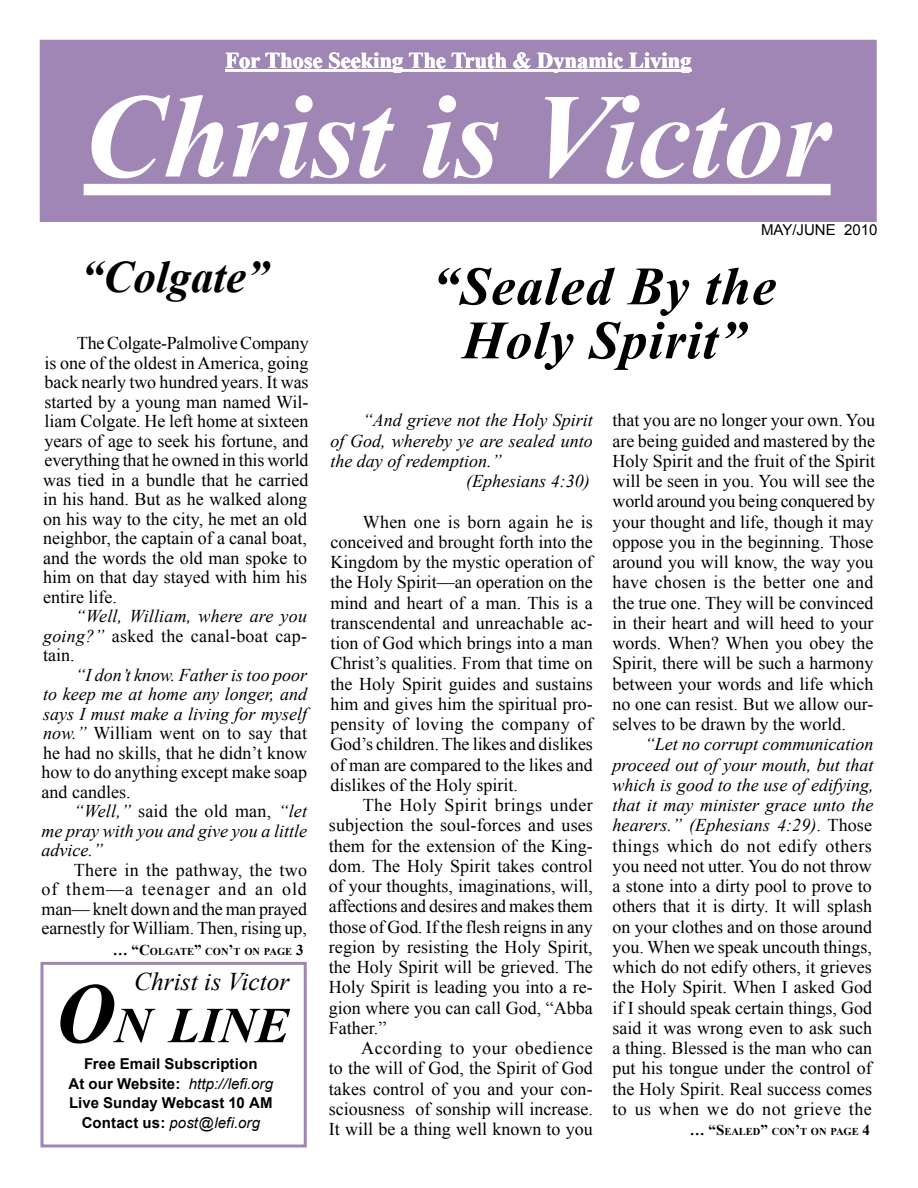
<style>
.page{position:relative;width:918px;height:1188px;background:#fff}
.page>*{position:absolute;margin:0;border:0;box-sizing:border-box;transform-origin:0 0}
.t1{font:italic 700 120px "Times New Roman";color:#fff}
.t2{font:italic 700 54px/54px "Times New Roman";letter-spacing:.02em;color:#000;text-align:center}
.t3{font:italic 700 50.4px "Times New Roman";color:#000}
.t4{font:italic 700 45px "Times New Roman";color:#000}
.t5{font:italic 25.5px "Times New Roman";color:#000}
.t6{font:700 22.5px "Times New Roman";color:#fff}
.t7{font:18px/20.2px "Times New Roman";color:#000;text-align:justify}
.t8{font:italic 18px/19.5px "Times New Roman";color:#000;text-align:justify}
.t9{font:700 15px/19.5px "Arial";letter-spacing:.01em;color:#000;text-align:center}
.t10{font:15px "Arial";color:#000}
.t11{font:700 10.5px "Times New Roman";color:#000}
.s1{font-style:normal}
.s2{font-style:italic}
.s3{font-size:15px}
.s4{font-size:85.5px}
.s5{font-weight:400;font-style:italic}
</style>
<div class="page">
<div style="left:40px;top:40px;width:836px;height:181px;background:#a086b5"></div>
<div style="left:40px;top:40px;width:837px;height:182px;border:2px solid #a086b5"></div>
<div style="left:40px;top:962px;width:267px;height:186px;border:3px solid #a086b5"></div>
<div style="left:84px;top:184px;width:747px;height:11px;background:#fff"></div>
<hr style="left:225px;top:69px;width:466px;height:3px;background:#fff">
<hr style="left:226px;top:69px;width:466px;height:3px;background:#fff">
<p class="t6" style="left:225px;top:45px;width:468px">For Those Seeking The Truth &amp; Dynamic Living</p>
<h1 class="t1" style="left:84px;top:53px;width:748px">Christ is Victor</h1>
<h3 class="t4" style="left:81px;top:246px;width:189px">“Colgate”</h3>
<p class="t7" style="left:43px;top:333px;width:267px;line-height:19.5px;text-indent:34px">The Colgate-Palmolive Company is one of the oldest in America, going back nearly two hundred years. It was started by a young man named Wil&shy;liam Colgate. He left home at sixteen years of age to seek his fortune, and everything that he owned in this world was tied in a bundle that he carried in his hand. But as he walked along on his way to the city, he met an old neighbor, the captain of a canal boat, and the words the old man spoke to him on that day stayed with him his entire life.</p>
<p class="t8" style="left:43px;top:606px;width:265px;text-indent:32px">“Well, William, where are you going?” <span class="s1">asked the canal-boat cap&shy;tain.</span></p>
<p class="t7" style="left:42px;top:665px;width:267px;line-height:19.5px;text-indent:34px"><span class="s2">“I don’t know. Father is too poor to keep me at home any longer, and says I must make a living for myself now.”</span> William went on to say that he had no skills, that he didn’t know how to do anything except make soap and candles.</p>
<p class="t8" style="left:42px;top:801px;width:267px;text-indent:32px">“Well,” <span class="s1">said the old man,</span> “let me pray with you and give you a little advice.”</p>
<p class="t7" style="left:42px;top:860px;width:267px;line-height:19.5px;text-indent:32px">There in the pathway, the two of them—a teenager and an old man— knelt down and the man prayed earnestly for William. Then, rising up,</p>
<p class="t11" style="left:113px;top:944px;width:192px"><span class="s3">… “C</span>OLGATE<span class="s3">”</span> CON<span class="s3">’</span>T ON PAGE <span class="s3">3</span></p>
<h3 class="t5" style="left:134px;top:964px;width:157px">Christ is Victor</h3>
<h3 class="t3" style="left:56px;top:990px;width:235px"><span class="s4">O</span>N LINE</h3>
<p class="t9" style="left:69px;top:1055px;width:206px">Free Email Subscription<br>At our Website: <span class="s5">http://lefi.org<br></span>Live Sunday Webcast 10 AM<br>Contact us: <span class="s5">post@lefi.org</span></p>
<p class="t10" style="left:761px;top:220px;width:118px">MAY/JUNE 2010</p>
<h2 class="t2" style="left:432px;top:258px;width:346px">“Sealed By the<br>Holy Spirit”</h2>
<p class="t8" style="left:363px;top:410px;width:232px">“And grieve not the Holy Spirit</p>
<p class="t8" style="left:330px;top:431px;width:264px">of God, whereby ye are sealed unto</p>
<p class="t8" style="left:330px;top:451px;width:173px">the day of redemption.”</p>
<p class="t8" style="left:466px;top:471px;width:125px">(Ephesians 4:30)</p>
<p class="t7" style="left:330px;top:511px;width:264px;text-indent:32px">When one is born again he is conceived and brought forth into the Kingdom by the mystic operation of the Holy Spirit—an operation on the mind and heart of a man. This is a transcendental and unreachable ac&shy;tion of God which brings into a man Christ’s qualities. From that time on the Holy Spirit guides and sustains him and gives him the spiritual pro&shy;pensity of loving the company of God’s children. The likes and dislikes of man are compared to the likes and dislikes of the Holy spirit.</p>
<p class="t7" style="left:329px;top:795px;width:266px;text-indent:34px">The Holy Spirit brings under subjection the soul-forces and uses them for the extension of the King&shy;dom. The Holy Spirit takes control of your thoughts, imaginations, will, affections and desires and makes them those of God. If the flesh reigns in any region by resisting the Holy Spirit, the Holy Spirit will be grieved. The Holy Spirit is leading you into a re&shy;gion where you can call God, “Abba Father.”</p>
<p class="t7" style="left:329px;top:1038px;width:266px;text-indent:32px">According to your obedience to the will of God, the Spirit of God takes control of you and your con&shy;sciousness of sonship will increase.<br>It will be a thing well known to you</p>
<p class="t7" style="left:613px;top:410px;width:264px">that you are no longer your own. You are being guided and mastered by the Holy Spirit and the fruit of the Spirit will be seen in you. You will see the world around you being conquered by your thought and life, though it may oppose you in the beginning. Those around you will know, the way you have chosen is the better one and the true one. They will be convinced in their heart and will heed to your words. When? When you obey the Spirit, there will be such a harmony between your words and life which no one can resist. But we allow our&shy;selves to be drawn by the world.</p>
<p class="t7" style="left:613px;top:734px;width:263px;text-indent:32px"><span class="s2">“Let no corrupt communication proceed out of your mouth, but that which is good to the use of edifying, that it may minister grace unto the hearers.” (Ephesians 4:29)</span>. Those things which do not edify others you need not utter. You do not throw a stone into a dirty pool to prove to others that it is dirty. It will splash on your clothes and on those around you. When we speak uncouth things, which do not edify others, it grieves the Holy Spirit. When I asked God if I should speak certain things, God said it was wrong even to ask such a thing. Blessed is the man who can put his tongue under the control of the Holy Spirit. Real success comes to us when we do not grieve the</p>
<p class="t11" style="left:690px;top:1124px;width:182px"><span class="s3">… “S</span>EALED<span class="s3">”</span> CON<span class="s3">’</span>T ON PAGE <span class="s3">4</span></p>
</div>
